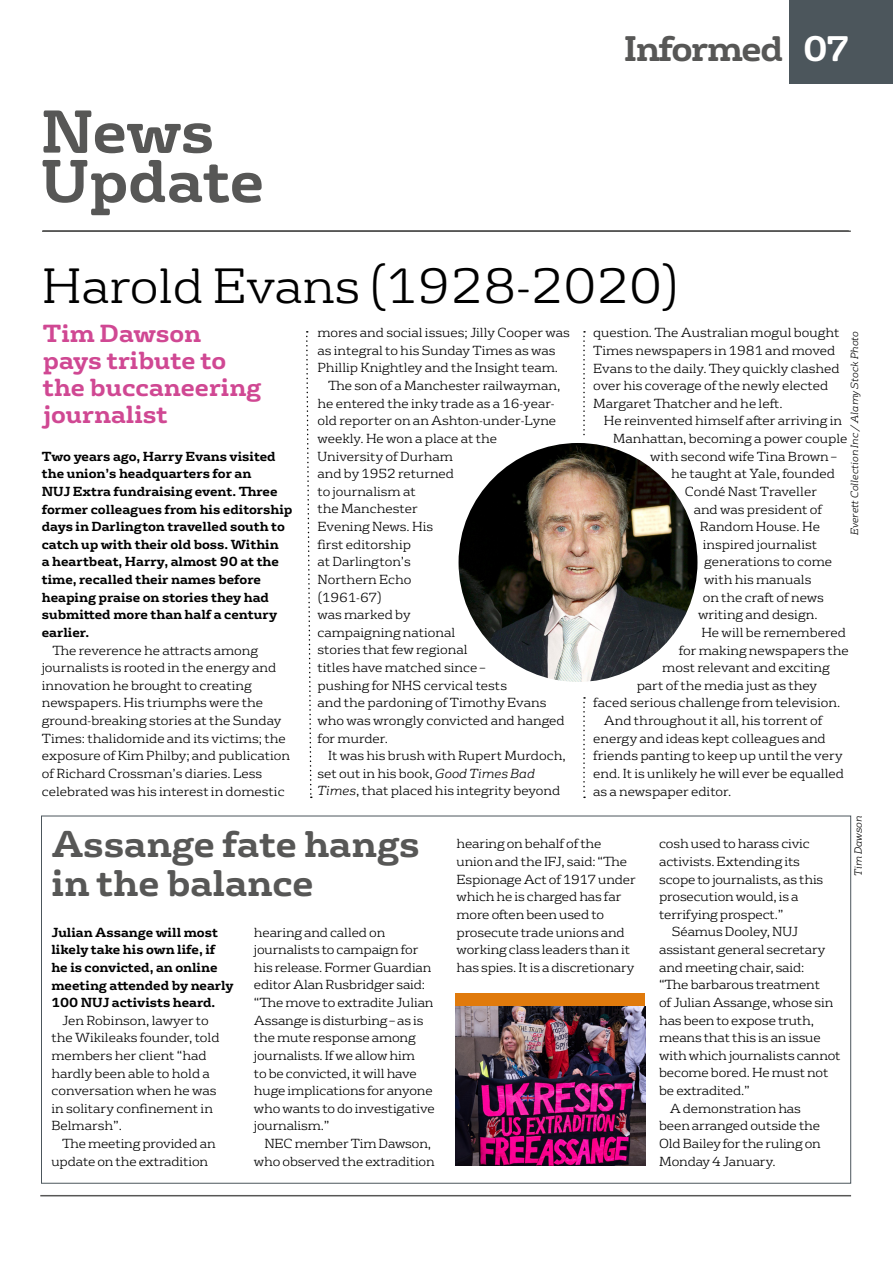
<style>
.page{position:relative;width:893px;height:1263px;background:#fff}
.page>*{position:absolute;margin:0;border:0;box-sizing:border-box;transform-origin:0 0}
.t1{font:700 58.5px/49.5px "FS Rufus";color:#575756}
.t2{font:300 48px "FS Rufus";color:#000}
.t3{font:700 36px/39px "FS Rufus";color:#575756}
.t4{font:700 34.5px "FS Rufus";letter-spacing:-.045em;color:#575756}
.t5{font:700 24px/27px "FS Rufus";color:#d04893}
.t6{font:300 12.75px/17.5px "FS Rufus";color:#000}
.t7{font:700 12.75px/17.5px "FS Rufus";color:#000}
.t8{font:italic 300 10.2px "FS Rufus";color:#000}
.s1{color:#fff}
.s2{font-style:italic}
</style>
<div class="page">
<hr style="left:42px;top:230px;width:806px;height:2px;background:#575756">
<div style="left:789px;top:0;width:104px;height:84px;background:#4c565c"></div>
<hr style="left:40px;top:1195px;width:811px;height:1px;background:#575756">
<hr style="left:43px;top:230px;width:808px;height:2px;background:#575756">
<svg style="left:583px;top:331px;width:2px;height:105px"></svg>
<svg style="left:583px;top:697px;width:2px;height:101px"></svg>
<svg style="left:306px;top:331px;width:6px;height:467px"></svg>
<img style="left:456px;top:440px;width:244px;height:245px;border-radius:122px">
<div style="left:453px;top:437px;width:250px;height:251px;border:6px solid #fff;border-radius:50%"></div>
<img style="left:455px;top:1006px;width:190px;height:159px">
<div style="left:455px;top:993px;width:190px;height:13px;background:#e07a0c"></div>
<h1 class="t1" style="left:41px;top:102px;width:225px">News<br>Update</h1>
<h3 class="t4" style="left:624px;top:19px;width:226px">Informed <span class="s1">07</span></h3>
<h2 class="t2" style="left:42px;top:248px;width:640px">Harold Evans (1928-2020)</h2>
<p class="t6" style="left:593px;top:323px;width:248px">question. The Australian mogul bought Times newspapers in 1981 and moved Evans to the daily. They quickly clashed over his coverage of the newly elected Margaret Thatcher and he left.</p>
<p class="t6" style="left:604px;top:411px;width:240px">He reinvented himself after arriving in</p>
<p class="t6" style="left:613px;top:429px;width:236px">Manhattan, becoming a power couple</p>
<p class="t6" style="left:650px;top:446px;width:188px">with second wife Tina Brown –</p>
<p class="t6" style="left:671px;top:464px;width:165px">he taught at Yale, founded</p>
<p class="t6" style="left:685px;top:481px;width:134px">Condé Nast Traveller</p>
<p class="t6" style="left:694px;top:499px;width:130px">and was president of</p>
<p class="t6" style="left:700px;top:517px;width:122px">Random House. He</p>
<p class="t6" style="left:703px;top:534px;width:116px">inspired journalist</p>
<p class="t6" style="left:704px;top:552px;width:130px">generations to come</p>
<p class="t6" style="left:704px;top:570px;width:109px">with his manuals</p>
<p class="t6" style="left:703px;top:587px;width:123px">on the craft of news</p>
<p class="t6" style="left:698px;top:605px;width:121px">writing and design.</p>
<p class="t6" style="left:701px;top:622px;width:146px">He will be remembered</p>
<p class="t6" style="left:679px;top:640px;width:172px">for making newspapers the</p>
<p class="t6" style="left:662px;top:658px;width:169px">most relevant and exciting</p>
<p class="t6" style="left:637px;top:675px;width:182px">part of the media just as they</p>
<p class="t6" style="left:593px;top:693px;width:248px">faced serious challenge from television.</p>
<p class="t6" style="left:604px;top:711px;width:220px">And throughout it all, his torrent of</p>
<p class="t6" style="left:593px;top:728px;width:234px">energy and ideas kept colleagues and</p>
<p class="t6" style="left:593px;top:746px;width:251px">friends panting to keep up until the very</p>
<p class="t6" style="left:593px;top:763px;width:252px">end. It is unlikely he will ever be equalled</p>
<p class="t6" style="left:593px;top:781px;width:140px">as a newspaper editor.</p>
<h3 class="t5" style="left:43px;top:318px;width:220px">Tim Dawson pays tribute to the buccaneering journalist</h3>
<p class="t6" style="left:317px;top:323px;width:254px">mores and social issues; Jilly Cooper was</p>
<p class="t6" style="left:317px;top:340px;width:240px">as integral to his Sunday Times as was</p>
<p class="t6" style="left:317px;top:358px;width:242px">Phillip Knightley and the Insight team.</p>
<p class="t6" style="left:328px;top:376px;width:234px">The son of a Manchester railwayman,</p>
<p class="t6" style="left:317px;top:393px;width:239px">he entered the inky trade as a 16-year-</p>
<p class="t6" style="left:317px;top:411px;width:240px">old reporter on an Ashton-under-Lyne</p>
<p class="t6" style="left:317px;top:429px;width:181px">weekly. He won a place at the</p>
<p class="t6" style="left:317px;top:446px;width:137px">University of Durham</p>
<p class="t6" style="left:317px;top:464px;width:138px">and by 1952 returned</p>
<p class="t6" style="left:317px;top:481px;width:100px">to journalism at</p>
<p class="t6" style="left:317px;top:499px;width:102px">the Manchester</p>
<p class="t6" style="left:317px;top:517px;width:117px">Evening News. His</p>
<p class="t6" style="left:317px;top:534px;width:95px">first editorship</p>
<p class="t6" style="left:317px;top:552px;width:95px">at Darlington’s</p>
<p class="t6" style="left:317px;top:570px;width:96px">Northern Echo</p>
<p class="t6" style="left:317px;top:587px;width:66px">(1961-67)</p>
<p class="t6" style="left:317px;top:605px;width:95px">was marked by</p>
<p class="t6" style="left:317px;top:622px;width:139px">campaigning national</p>
<p class="t6" style="left:317px;top:640px;width:152px">stories that few regional</p>
<p class="t6" style="left:317px;top:658px;width:169px">titles have matched since –</p>
<p class="t6" style="left:317px;top:675px;width:191px">pushing for NHS cervical tests</p>
<p class="t6" style="left:317px;top:693px;width:230px">and the pardoning of Timothy Evans</p>
<p class="t6" style="left:317px;top:710px;width:249px">who was wrongly convicted and hanged</p>
<p class="t6" style="left:317px;top:728px;width:72px">for murder.</p>
<p class="t6" style="left:328px;top:746px;width:239px">It was his brush with Rupert Murdoch,</p>
<p class="t6" style="left:317px;top:763px;width:219px">set out in his book, <span class="s2">Good Times Bad</span></p>
<p class="t6" style="left:317px;top:781px;width:244px"><span class="s2">Times</span>, that placed his integrity beyond</p>
<p class="t8" style="left:846px;top:535px;width:205px;rotate:-90deg">Everett Collection Inc / Alamy Stock Photo</p>
<p class="t7" style="left:42px;top:446px;width:252px">Two years ago, Harry Evans visited the union’s headquarters for an<br>NUJ Extra fundraising event. Three former colleagues from his editorship days in Darlington travelled south to catch up with their old boss. Within<br>a heartbeat, Harry, almost 90 at the time, recalled their names before heaping praise on stories they had submitted more than half a century earlier.</p>
<p class="t6" style="left:42px;top:640px;width:250px;text-indent:11px">The reverence he attracts among journalists is rooted in the energy and innovation he brought to creating newspapers. His triumphs were the ground-breaking stories at the Sunday Times: thalidomide and its victims; the exposure of Kim Philby; and publication of Richard Crossman’s diaries. Less celebrated was his interest in domestic</p>
<h3 class="t3" style="left:51px;top:822px;width:370px">Assange fate hangs in the balance</h3>
<p class="t7" style="left:51px;top:922px;width:184px">Julian Assange will most likely take his own life, if he is convicted, an online meeting attended by nearly<br>100 NUJ activists heard.</p>
<p class="t6" style="left:51px;top:1010px;width:170px;text-indent:11px">Jen Robinson, lawyer to the Wikileaks founder, told members her client “had hardly been able to hold a conversation when he was in solitary confinement in<br>Belmarsh”.</p>
<p class="t6" style="left:51px;top:1134px;width:166px;text-indent:11px">The meeting provided an update on the extradition</p>
<p class="t6" style="left:254px;top:922px;width:182px">hearing and called on journalists to campaign for his release. Former Guardian editor Alan Rusbridger said: “The move to extradite Julian<br>Assange is disturbing – as is the mute response among journalists. If we allow him<br>to be convicted, it will have huge implications for anyone who wants to do investigative journalism.”</p>
<p class="t6" style="left:254px;top:1134px;width:182px;text-align:center">NEC member Tim Dawson, who observed the extradition</p>
<p class="t6" style="left:457px;top:834px;width:181px">hearing on behalf of the union and the IFJ, said: “The<br>Espionage Act of 1917 under which he is charged has far more often been used to prosecute trade unions and working class leaders than it has spies. It is a discretionary</p>
<p class="t6" style="left:659px;top:834px;width:152px">cosh used to harass civic</p>
<p class="t6" style="left:659px;top:851px;width:142px">activists. Extending its</p>
<p class="t6" style="left:659px;top:869px;width:166px">scope to journalists, as this</p>
<p class="t6" style="left:659px;top:887px;width:141px">prosecution would, is a</p>
<p class="t6" style="left:659px;top:904px;width:126px">terrifying prospect.”</p>
<p class="t6" style="left:672px;top:922px;width:128px">Séamus Dooley, NUJ</p>
<p class="t6" style="left:659px;top:940px;width:168px">assistant general secretary</p>
<p class="t6" style="left:659px;top:957px;width:147px">and meeting chair, said:</p>
<p class="t6" style="left:659px;top:975px;width:162px">“The barbarous treatment</p>
<p class="t6" style="left:659px;top:992px;width:176px">of Julian Assange, whose sin</p>
<p class="t6" style="left:659px;top:1010px;width:156px">has been to expose truth,</p>
<p class="t6" style="left:659px;top:1028px;width:163px">means that this is an issue</p>
<p class="t6" style="left:659px;top:1045px;width:183px">with which journalists cannot</p>
<p class="t6" style="left:659px;top:1063px;width:171px">become bored. He must not</p>
<p class="t6" style="left:659px;top:1081px;width:92px">be extradited.”</p>
<p class="t6" style="left:670px;top:1098px;width:133px">A demonstration has</p>
<p class="t6" style="left:659px;top:1116px;width:162px">been arranged outside the</p>
<p class="t6" style="left:659px;top:1133px;width:163px">Old Bailey for the ruling on</p>
<p class="t6" style="left:659px;top:1151px;width:118px">Monday 4 January.</p>
<p class="t8" style="left:850px;top:876px;width:62px;rotate:-90deg">Tim Dawson</p>
</div>
